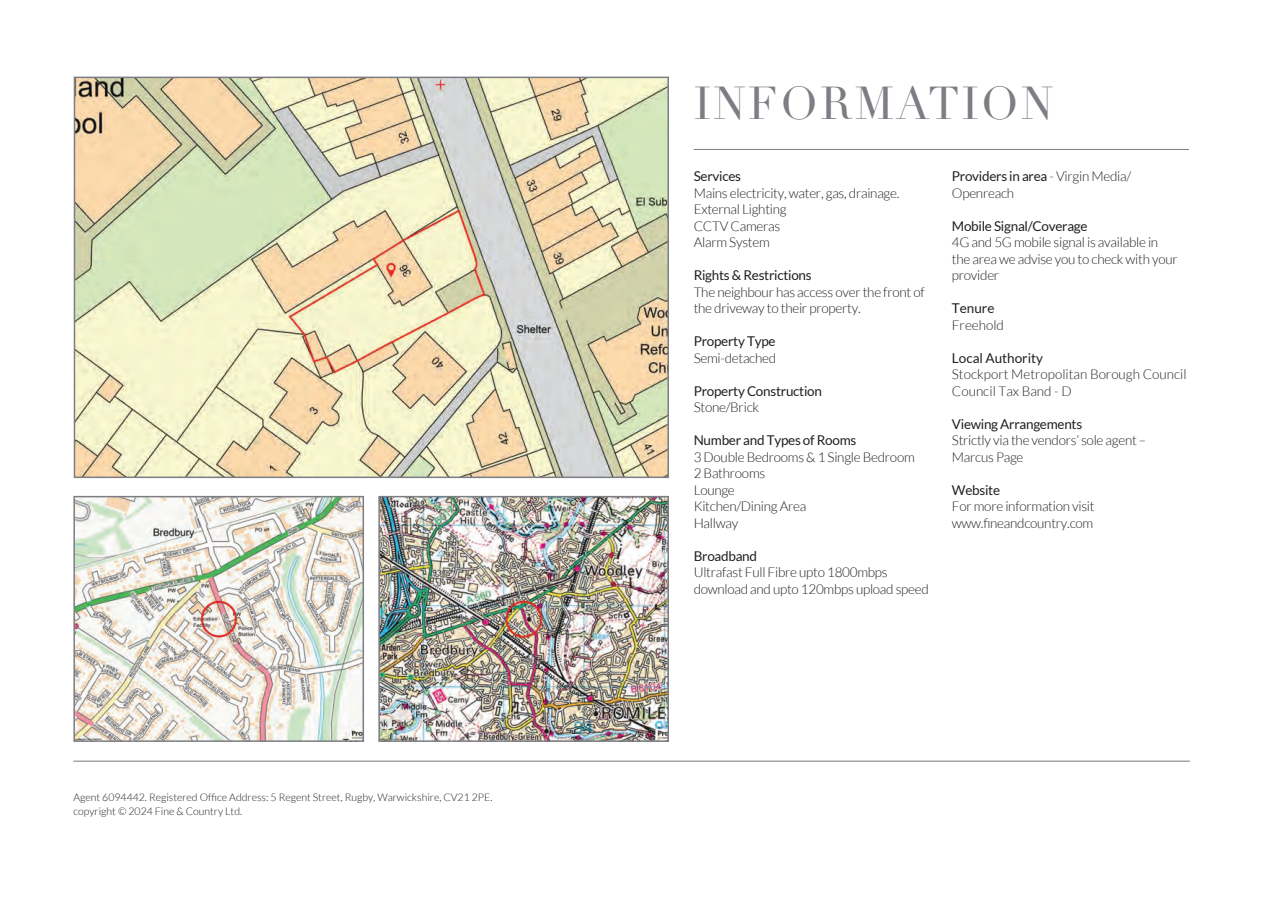
<style>
.page{position:relative;width:1275px;height:918px;background:#fff}
.page>*{position:absolute;margin:0;border:0;box-sizing:border-box;transform-origin:0 0}
.t1{font:45px "Didot";letter-spacing:.05em;color:#7c7e83}
.t2{font:300 13.5px/16.5px "Lato";letter-spacing:-.02em;color:#231f20}
.t3{font:13.5px "Lato";letter-spacing:-.02em;color:#231f20}
.t4{font:300 13.5px/16.5px "Lato";color:#231f20}
.t5{font:13.5px "Lato";color:#231f20}
.t6{font:300 10.5px/13.5px "Lato";color:#231f20}
.s1{font-weight:400}
</style>
<div class="page">
<hr style="left:73px;top:760px;width:1117px;height:1px;background:#231f20">
<hr style="left:693px;top:149px;width:496px;height:1px;background:#7c7e83">
<img style="left:77px;top:80px;width:589px;height:395px">
<div style="left:74px;top:77px;width:595px;height:401px;border:2px solid #7c7e83"></div>
<img style="left:76px;top:498px;width:285px;height:240px">
<div style="left:73px;top:495px;width:291px;height:246px;border:2px solid #7c7e83"></div>
<img style="left:381px;top:498px;width:285px;height:240px">
<div style="left:378px;top:495px;width:291px;height:246px;border:2px solid #7c7e83"></div>
<p class="t6" style="left:73px;top:790px;width:420px">Agent 6094442. Registered Office Address: 5 Regent Street, Rugby, Warwickshire, CV21 2PE. copyright © 2024 Fine &amp; Country Ltd.</p>
<h1 class="t1" style="left:693px;top:76px;width:361px">INFORMATION</h1>
<p class="t3" style="left:693px;top:169px;width:49px">Services</p>
<p class="t2" style="left:693px;top:184px;width:207px">Mains electricity, water, gas, drainage.<br>External Lighting<br>CCTV Cameras<br>Alarm System</p>
<p class="t3" style="left:693px;top:268px;width:119px">Rights &amp; Restrictions</p>
<p class="t2" style="left:693px;top:283px;width:233px">The neighbour has access over the front of the driveway to their property.</p>
<p class="t3" style="left:693px;top:334px;width:83px">Property Type</p>
<p class="t2" style="left:693px;top:349px;width:84px">Semi-detached</p>
<p class="t3" style="left:693px;top:383px;width:130px">Property Construction</p>
<p class="t2" style="left:693px;top:399px;width:67px">Stone/Brick</p>
<p class="t3" style="left:693px;top:432px;width:164px">Number and Types of Rooms</p>
<p class="t2" style="left:693px;top:448px;width:223px">3 Double Bedrooms &amp; 1 Single Bedroom<br>2 Bathrooms<br>Lounge<br>Kitchen/Dining Area<br>Hallway</p>
<p class="t3" style="left:693px;top:548px;width:65px">Broadband</p>
<p class="t2" style="left:693px;top:564px;width:237px">Ultrafast Full Fibre upto 1800mbps download and upto 120mbps upload speed</p>
<p class="t2" style="left:952px;top:168px;width:181px"><span class="s1">Providers in area</span> - Virgin Media/<br>Openreach</p>
<p class="t3" style="left:952px;top:218px;width:137px">Mobile Signal/Coverage</p>
<p class="t2" style="left:952px;top:234px;width:227px">4G and 5G mobile signal is available in the area we advise you to check with your provider</p>
<p class="t3" style="left:952px;top:300px;width:44px">Tenure</p>
<p class="t4" style="left:952px;top:316px;width:54px">Freehold</p>
<p class="t5" style="left:952px;top:350px;width:93px">Local Authority</p>
<p class="t4" style="left:952px;top:366px;width:236px">Stockport Metropolitan Borough Council<br>Council Tax Band - D</p>
<p class="t3" style="left:952px;top:416px;width:132px">Viewing Arrangements</p>
<p class="t2" style="left:952px;top:432px;width:196px">Strictly via the vendors’ sole agent –<br>Marcus Page</p>
<p class="t3" style="left:952px;top:482px;width:50px">Website</p>
<p class="t2" style="left:952px;top:498px;width:144px">For more information visit www.fineandcountry.com</p>
</div>
